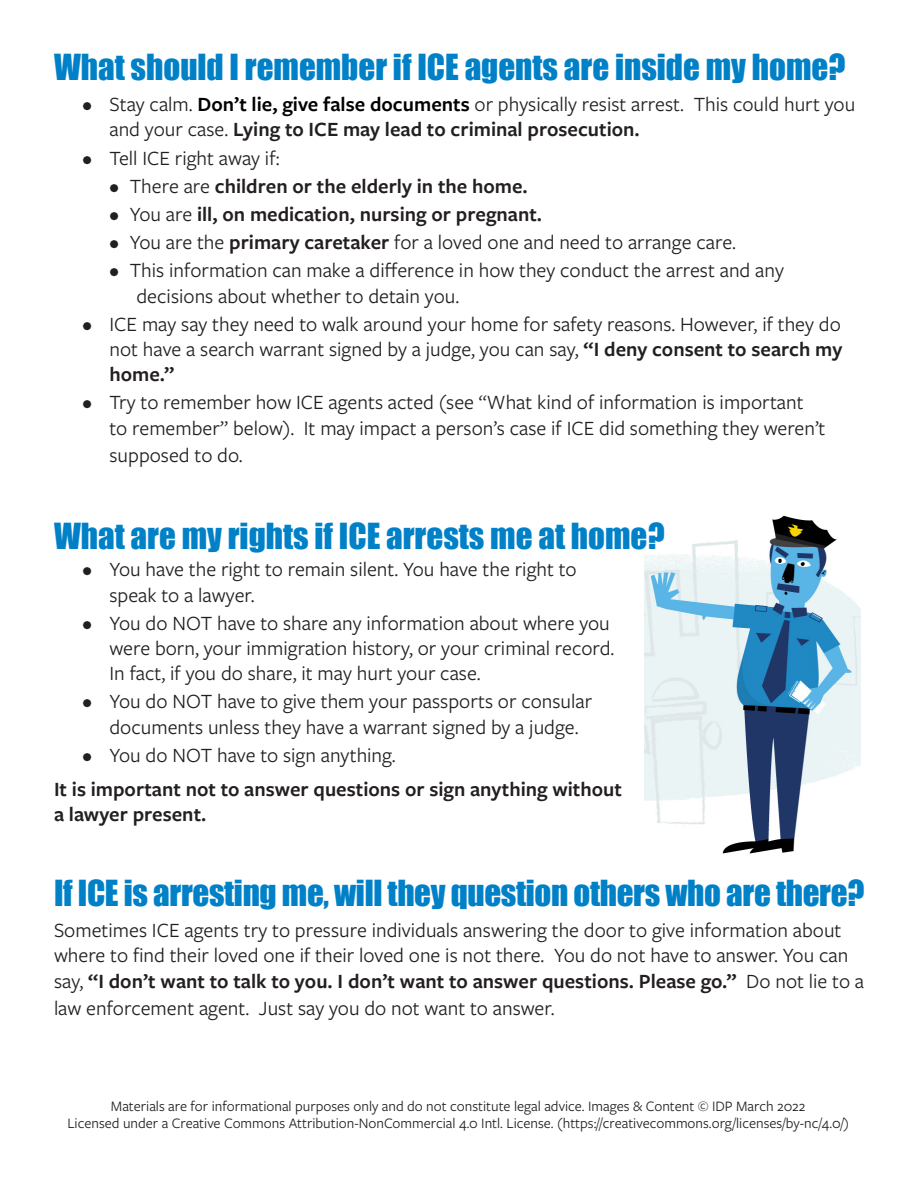
<style>
.page{position:relative;width:918px;height:1188px;background:#fff}
.page>*{position:absolute;margin:0;border:0;box-sizing:border-box;transform-origin:0 0}
.blue_header_small{font:33px "Impact";color:#0081c7}
.regular_text{font:21px/25.2px "Freight Sans Pro";color:#231f20}
.regular_text-2{font:600 21px/25.2px "Freight Sans Pro";color:#231f20}
.t1{font:15px "Freight Sans Pro";color:#231f20}
.s1{font-weight:600;color:#000}
.s2{font-weight:600}
.s3{font-weight:400}
</style>
<div class="page">
<img style="left:645px;top:515px;width:216px;height:339px">
<p class="blue_header_small" style="left:54px;top:42px;width:793px">What should I remember if ICE agents are inside my home?</p>
<p class="regular_text" style="left:110px;top:91px;width:747px;text-indent:-27px">• Stay calm. <span class="s1">Don’t lie, give false documents</span> or physically resist arrest. This could hurt you and your case. <span class="s2">Lying to ICE may lead to criminal prosecution.</span></p>
<p class="regular_text" style="left:82px;top:144px;width:199px">• Tell ICE right away if:</p>
<p class="regular_text-2" style="left:110px;top:173px;width:420px"><span class="s3">• There are</span> children or the elderly in the home.</p>
<p class="regular_text-2" style="left:110px;top:201px;width:434px"><span class="s3">• You are</span> ill, on medication, nursing or pregnant.</p>
<p class="regular_text" style="left:110px;top:229px;width:628px">• You are the <span class="s2">primary caretaker</span> for a loved one and need to arrange care.</p>
<p class="regular_text" style="left:136px;top:257px;width:649px;text-indent:-27px">• This information can make a difference in how they conduct the arrest and any decisions about whether to detain you.</p>
<p class="regular_text" style="left:110px;top:311px;width:734px;text-align:justify;text-indent:-27px">• ICE may say they need to walk around your home for safety reasons. However, if they do not have a search warrant signed by a judge, you can say, <span class="s2">“I deny consent to search my home.”</span></p>
<p class="regular_text" style="left:110px;top:389px;width:718px;line-height:26.1px;text-indent:-27px">• Try to remember how ICE agents acted (see “What kind of information is important to remember” below). It may impact a person’s case if ICE did something they weren’t supposed to do.</p>
<p class="blue_header_small" style="left:54px;top:510px;width:612px">What are my rights if ICE arrests me at home?</p>
<p class="regular_text" style="left:110px;top:556px;width:469px;text-indent:-27px">• You have the right to remain silent. You have the right to speak to a lawyer.</p>
<p class="regular_text" style="left:110px;top:610px;width:507px;text-indent:-27px">• You do NOT have to share any information about where you were born, your immigration history, or your criminal record.<br>In fact, if you do share, it may hurt your case.</p>
<p class="regular_text" style="left:110px;top:688px;width:484px;text-indent:-27px">• You do NOT have to give them your passports or consular documents unless they have a warrant signed by a judge.</p>
<p class="regular_text" style="left:82px;top:742px;width:315px">• You do NOT have to sign anything.</p>
<p class="regular_text-2" style="left:54px;top:776px;width:569px">It is important not to answer questions or sign anything without a lawyer present.</p>
<p class="blue_header_small" style="left:54px;top:867px;width:812px">If ICE is arresting me, will they question others who are there?</p>
<p class="regular_text" style="left:54px;top:917px;width:812px;line-height:25.8px">Sometimes ICE agents try to pressure individuals answering the door to give information about where to find their loved one if their loved one is not there. You do not have to answer. You can say, <span class="s2">“I don’t want to talk to you. I don’t want to answer questions. Please go.”</span> Do not lie to a law enforcement agent. Just say you do not want to answer.</p>
<p class="t1" style="left:111px;top:1096px;width:696px">Materials are for informational purposes only and do not constitute legal advice. Images &amp; Content © IDP March 2022</p>
<p class="t1" style="left:67px;top:1113px;width:783px">Licensed under a Creative Commons Attribution-NonCommercial 4.0 Intl. License. (https://creativecommons.org/licenses/by-nc/4.0/)</p>
</div>
